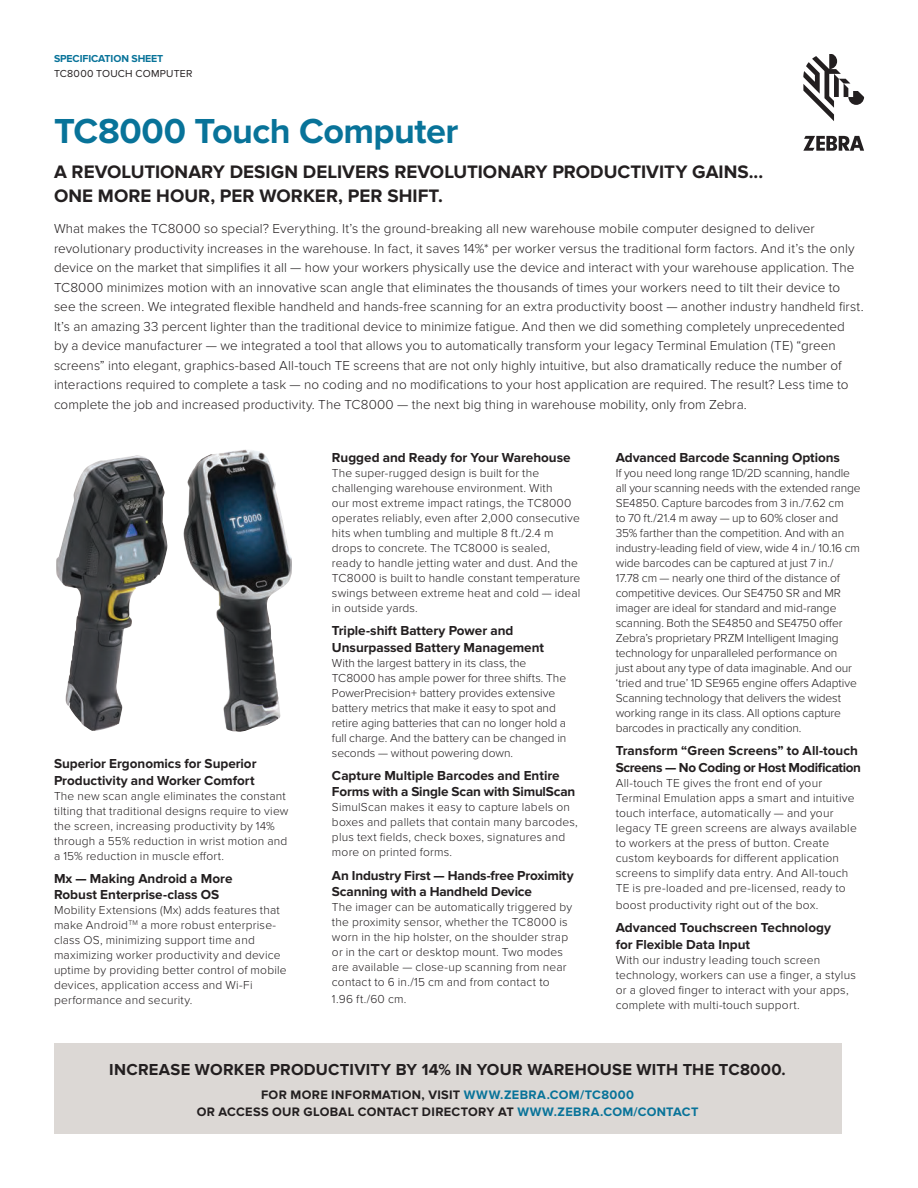
<style>
.page{position:relative;width:918px;height:1188px;background:#fff}
.page>*{position:absolute;margin:0;border:0;box-sizing:border-box;transform-origin:0 0}
.t1{font:700 36px "Proxima Nova";letter-spacing:-.015em;color:#087399}
.t2{font:700 18.75px/24px "Proxima Nova";color:#231f20}
.t3{font:700 16.5px "Proxima Nova";letter-spacing:.015em;color:#231f20}
.t4{font:300 13.5px/19.5px "Proxima Nova";letter-spacing:.005em;color:#231f20}
.t5{font:700 13.5px/16.5px "Proxima Nova";letter-spacing:-.005em;color:#231f20}
.t6{font:700 12.75px/17.2px "Proxima Nova";letter-spacing:.025em;color:#231f20;text-align:center}
.t7{font:300 12px/15px "Proxima Nova";letter-spacing:.01em;color:#231f20}
.t8{font:300 12px/15px "Proxima Nova";letter-spacing:-.01em;color:#231f20}
.t9{font:10.5px "Proxima Nova";letter-spacing:.025em;color:#231f20}
.t10{font:700 10.5px "Proxima Nova";letter-spacing:-.01em;color:#087399}
.s1{color:#087399}
</style>
<div class="page">
<div style="left:54px;top:1043px;width:787px;height:91px;background:#dcd8d5"></div>
<svg style="left:803px;top:54px;width:61px;height:67px"></svg>
<svg style="left:803px;top:136px;width:61px;height:15px"></svg>
<img style="left:56px;top:449px;width:236px;height:283px">
<p class="t10" style="left:54px;top:54px;width:111px">SPECIFICATION SHEET</p>
<p class="t9" style="left:54px;top:69px;width:140px">TC8000 TOUCH COMPUTER</p>
<h1 class="t1" style="left:54px;top:116px;width:406px">TC8000 Touch Computer</h1>
<h2 class="t2" style="left:54px;top:161px;width:711px">A REVOLUTIONARY DESIGN DELIVERS REVOLUTIONARY PRODUCTIVITY GAINS...<br>ONE MORE HOUR, PER WORKER, PER SHIFT.</h2>
<p class="t4" style="left:54px;top:220px;width:811px">What makes the TC8000 so special? Everything. It’s the ground-breaking all new warehouse mobile computer designed to deliver revolutionary productivity increases in the warehouse. In fact, it saves 14%* per worker versus the traditional form factors. And it’s the only device on the market that simplifies it all — how your workers physically use the device and interact with your warehouse application. The TC8000 minimizes motion with an innovative scan angle that eliminates the thousands of times your workers need to tilt their device to see the screen. We integrated flexible handheld and hands-free scanning for an extra productivity boost — another industry handheld first.<br>It’s an amazing 33 percent lighter than the traditional device to minimize fatigue. And then we did something completely unprecedented<br>by a device manufacturer — we integrated a tool that allows you to automatically transform your legacy Terminal Emulation (TE) “green screens” into elegant, graphics-based All-touch TE screens that are not only highly intuitive, but also dramatically reduce the number of interactions required to complete a task — no coding and no modifications to your host application are required. The result? Less time to complete the job and increased productivity. The TC8000 — the next big thing in warehouse mobility, only from Zebra.</p>
<p class="t5" style="left:54px;top:756px;width:204px">Superior Ergonomics for Superior<br>Productivity and Worker Comfort</p>
<p class="t7" style="left:54px;top:789px;width:236px">The new scan angle eliminates the constant tilting that traditional designs require to view the screen, increasing productivity by 14% through a 55% reduction in wrist motion and a 15% reduction in muscle effort.</p>
<p class="t5" style="left:54px;top:871px;width:180px">Mx — Making Android a More<br>Robust Enterprise-class OS</p>
<p class="t7" style="left:54px;top:904px;width:234px">Mobility Extensions (Mx) adds features that make Android<sup>TM</sup> a more robust enterprise&shy;class OS, minimizing support time and maximizing worker productivity and device uptime by providing better control of mobile devices, application access and Wi-Fi performance and security.</p>
<p class="t5" style="left:332px;top:450px;width:240px">Rugged and Ready for Your Warehouse</p>
<p class="t7" style="left:332px;top:466px;width:250px">The super-rugged design is built for the challenging warehouse environment. With<br>our most extreme impact ratings, the TC8000 operates reliably, even after 2,000 consecutive hits when tumbling and multiple 8 ft./2.4 m drops to concrete. The TC8000 is sealed, ready to handle jetting water and dust. And the TC8000 is built to handle constant temperature swings between extreme heat and cold — ideal in outside yards.</p>
<p class="t5" style="left:332px;top:623px;width:214px">Triple-shift Battery Power and<br>Unsurpassed Battery Management</p>
<p class="t7" style="left:332px;top:656px;width:236px">With the largest battery in its class, the TC8000 has ample power for three shifts. The PowerPrecision+ battery provides extensive battery metrics that make it easy to spot and retire aging batteries that can no longer hold a full charge. And the battery can be changed in seconds — without powering down.</p>
<p class="t5" style="left:332px;top:768px;width:245px">Capture Multiple Barcodes and Entire<br>Forms with a Single Scan with SimulScan</p>
<p class="t7" style="left:332px;top:801px;width:247px">SimulScan makes it easy to capture labels on boxes and pallets that contain many barcodes, plus text fields, check boxes, signatures and more on printed forms.</p>
<p class="t5" style="left:332px;top:868px;width:243px">An Industry First — Hands-free Proximity<br>Scanning with a Handheld Device</p>
<p class="t7" style="left:332px;top:900px;width:242px">The imager can be automatically triggered by the proximity sensor, whether the TC8000 is worn in the hip holster, on the shoulder strap or in the cart or desktop mount. Two modes are available — close-up scanning from near contact to 6 in./15 cm and from contact to</p>
<p class="t7" style="left:332px;top:992px;width:76px">1.96 ft./60 cm.</p>
<p class="t5" style="left:616px;top:450px;width:226px">Advanced Barcode Scanning Options</p>
<p class="t8" style="left:616px;top:466px;width:247px">If you need long range 1D/2D scanning, handle all your scanning needs with the extended range SE4850. Capture barcodes from 3 in./7.62 cm<br>to 70 ft./21.4 m away — up to 60% closer and 35% farther than the competition. And with an industry-leading field of view, wide 4 in./ 10.16 cm wide barcodes can be captured at just 7 in./<br>17.78 cm — nearly one third of the distance of competitive devices. Our SE4750 SR and MR imager are ideal for standard and mid-range scanning. Both the SE4850 and SE4750 offer Zebra’s proprietary PRZM Intelligent Imaging technology for unparalleled performance on<br>just about any type of data imaginable. And our ‘tried and true’ 1D SE965 engine offers Adaptive Scanning technology that delivers the widest working range in its class. All options capture barcodes in practically any condition.</p>
<p class="t5" style="left:616px;top:743px;width:247px">Transform “Green Screens” to All-touch<br>Screens — No Coding or Host Modification</p>
<p class="t7" style="left:616px;top:776px;width:243px">All-touch TE gives the front end of your Terminal Emulation apps a smart and intuitive touch interface, automatically — and your legacy TE green screens are always available to workers at the press of button. Create custom keyboards for different application screens to simplify data entry. And All-touch TE is pre-loaded and pre-licensed, ready to</p>
<p class="t7" style="left:616px;top:898px;width:204px">boost productivity right out of the box.</p>
<p class="t5" style="left:616px;top:920px;width:217px">Advanced Touchscreen Technology for Flexible Data Input</p>
<p class="t7" style="left:616px;top:953px;width:242px">With our industry leading touch screen technology, workers can use a finger, a stylus or a gloved finger to interact with your apps, complete with multi-touch support.</p>
<h3 class="t3" style="left:109px;top:1062px;width:678px">INCREASE WORKER PRODUCTIVITY BY 14% IN YOUR WAREHOUSE WITH THE TC8000.</h3>
<p class="t6" style="left:197px;top:1086px;width:503px">FOR MORE INFORMATION, VISIT <span class="s1">WWW.ZEBRA.COM/TC8000<br></span>OR ACCESS OUR GLOBAL CONTACT DIRECTORY AT <span class="s1">WWW.ZEBRA.COM/CONTACT</span></p>
</div>
